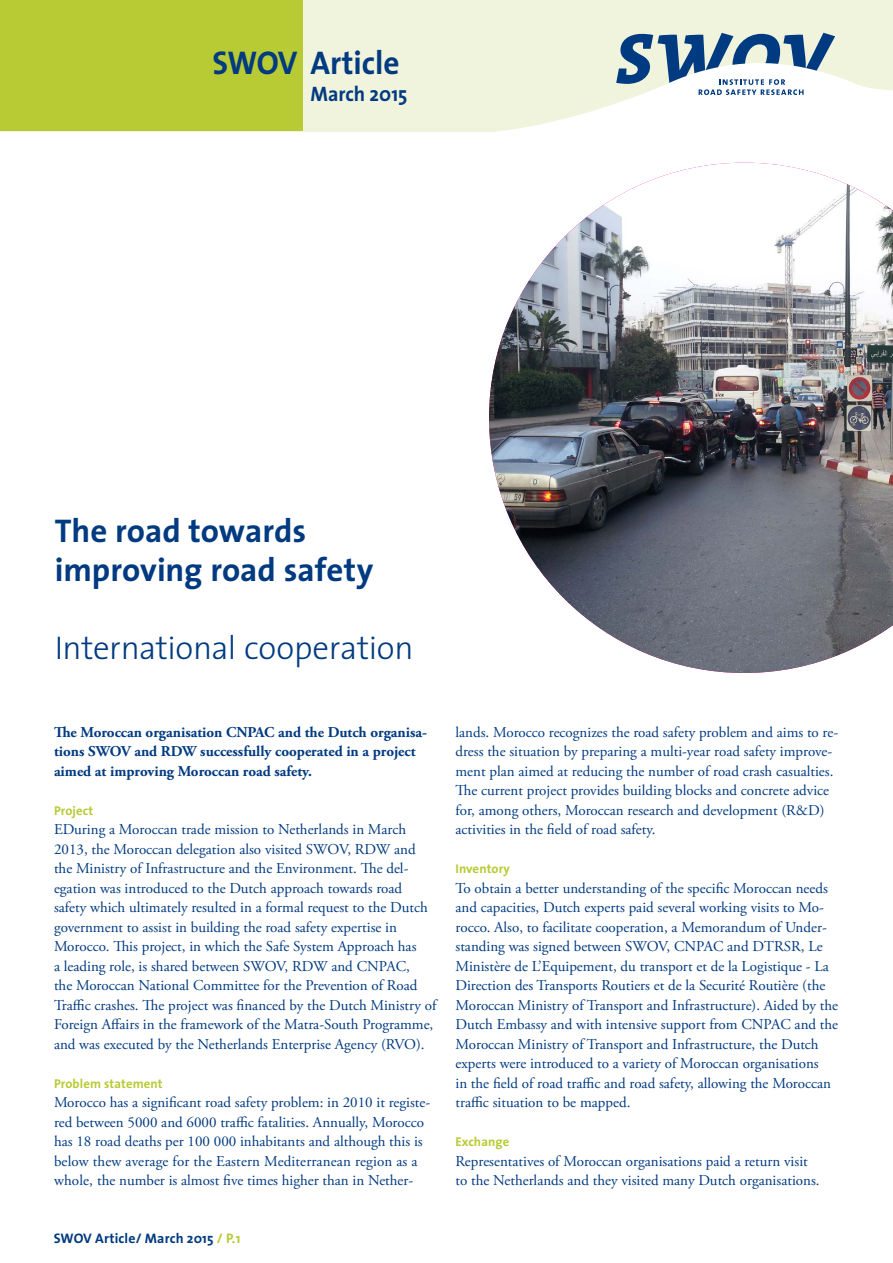
<style>
.page{position:relative;width:893px;height:1263px;background:#fff}
.page>*{position:absolute;margin:0;border:0;box-sizing:border-box;transform-origin:0 0}
.t1{font:700 33px/39px "The Sans";color:#003a80}
.t2{font:300 33px "The Sans";letter-spacing:-.01em;color:#003a80}
.t3{font:700 33px "The Sans";color:#003a80;scale:.95 1}
.t4{font:700 21px "The Sans";color:#003a80;scale:.95 1}
.t5{font:15px/19.5px "Adobe Garamond Pro";color:#003a80}
.t6{font:700 15px/19.5px "Adobe Garamond Pro";color:#003a80}
.t7{font:700 13.8px "The Sans";letter-spacing:.01em;color:#003a80}
.t8{font:700 12.75px "The Sans";letter-spacing:.01em;color:#b8ca34}
.s1{color:#b8ca34}
</style>
<div class="page">
<svg style="left:303px;top:0;width:590px;height:131px;fill:#f1f4dd"></svg>
<div style="left:0;top:0;width:303px;height:131px;background:#b8ca34"></div>
<svg style="left:616px;top:33px;width:219px;height:62px"></svg>
<img style="left:489px;top:163px;width:404px;height:510px">
<h1 class="t3" style="left:213px;top:35px;width:198px">SWOV Article</h1>
<h2 class="t4" style="left:310px;top:76px;width:104px">March 2015</h2>
<h1 class="t1" style="left:55px;top:510px;width:320px">The road towards improving road safety</h1>
<h1 class="t2" style="left:55px;top:620px;width:360px">International cooperation</h1>
<p class="t6" style="left:54px;top:722px;width:375px">The Moroccan organisation CNPAC and the Dutch organisa&shy;tions SWOV and RDW successfully cooperated in a project aimed at improving Moroccan road safety.</p>
<p class="t8" style="left:54px;top:800px;width:41px">Project</p>
<p class="t5" style="left:54px;top:820px;width:384px">EDuring a Moroccan trade mission to Netherlands in March 2013, the Moroccan delegation also visited SWOV, RDW and the Ministry of Infrastructure and the Environment. The del&shy;egation was introduced to the Dutch approach towards road safety which ultimately resulted in a formal request to the Dutch government to assist in building the road safety expertise in Morocco. This project, in which the Safe System Approach has<br>a leading role, is shared between SWOV, RDW and CNPAC,<br>the Moroccan National Committee for the Prevention of Road Traffic crashes. The project was financed by the Dutch Ministry of Foreign Affairs in the framework of the Matra-South Programme, and was executed by the Netherlands Enterprise Agency (RVO).</p>
<p class="t8" style="left:54px;top:1073px;width:110px">Problem statement</p>
<p class="t5" style="left:54px;top:1093px;width:378px">Morocco has a significant road safety problem: in 2010 it registe&shy;red between 5000 and 6000 traffic fatalities. Annually, Morocco has 18 road deaths per 100 000 inhabitants and although this is below thew average for the Eastern Mediterranean region as a whole, the number is almost five times higher than in Nether-</p>
<p class="t5" style="left:455px;top:723px;width:384px">lands. Morocco recognizes the road safety problem and aims to re&shy;dress the situation by preparing a multi-year road safety improve&shy;ment plan aimed at reducing the number of road crash casualties.<br>The current project provides building blocks and concrete advice for, among others, Moroccan research and development (R&amp;D) activities in the field of road safety.</p>
<p class="t8" style="left:455px;top:858px;width:56px">Inventory</p>
<p class="t5" style="left:455px;top:879px;width:384px">To obtain a better understanding of the specific Moroccan needs and capacities, Dutch experts paid several working visits to Mo&shy;rocco. Also, to facilitate cooperation, a Memorandum of Under&shy;standing was signed between SWOV, CNPAC and DTRSR, Le Ministère de L’Equipement, du transport et de la Logistique - La Direction des Transports Routiers et de la Securité Routière (the Moroccan Ministry of Transport and Infrastructure). Aided by the Dutch Embassy and with intensive support from CNPAC and the Moroccan Ministry of Transport and Infrastructure, the Dutch experts were introduced to a variety of Moroccan organisations<br>in the field of road traffic and road safety, allowing the Moroccan traffic situation to be mapped.</p>
<p class="t8" style="left:455px;top:1131px;width:55px">Exchange</p>
<p class="t5" style="left:455px;top:1152px;width:366px">Representatives of Moroccan organisations paid a return visit to the Netherlands and they visited many Dutch organisations.</p>
<p class="t7" style="left:54px;top:1227px;width:188px">SWOV Article/ March 2015 <span class="s1">/ P.1</span></p>
</div>
